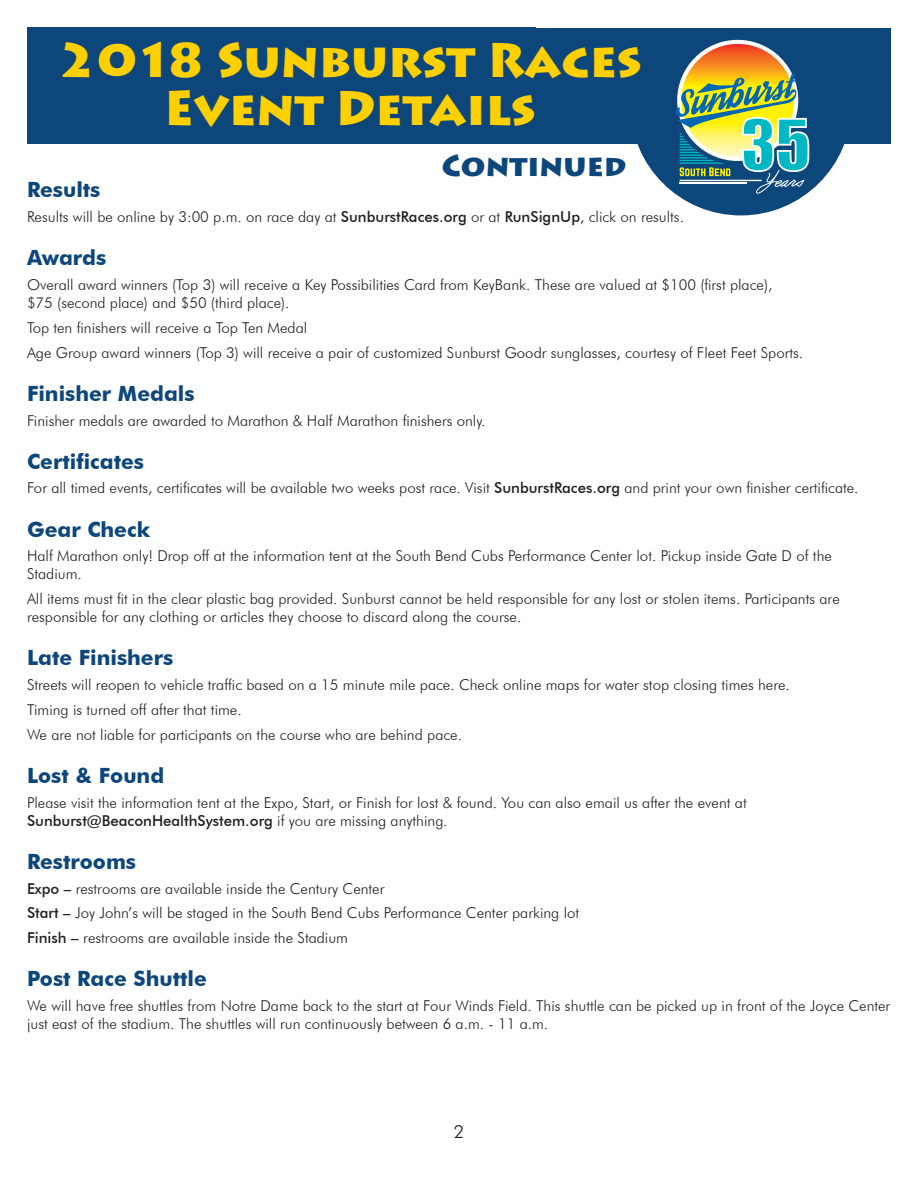
<style>
.page{position:relative;width:918px;height:1188px;background:#fff}
.page>*{position:absolute;margin:0;border:0;box-sizing:border-box;transform-origin:0 0}
.t1{font:900 48px/48px "Lithos Pro";color:#ffd000;text-align:center}
.t2{font:900 30px "Lithos Pro";color:#0d467b}
.t3{font:700 21px "Futura BT";color:#0d467b}
.t4{font:300 18px "Futura BT";color:#231f20}
.t5{font:300 15px/18px "Futura BT";color:#231f20}
.t6{font:500 15px "Futura BT";color:#231f20}
.s1{font-weight:500}
.s2{font-weight:300}
</style>
<div class="page">
<div style="left:27px;top:28px;width:864px;height:116px;background:#0d467b"></div>
<svg style="left:637px;top:39px;width:208px;height:176px;fill:#0d467b"></svg>
<svg style="left:674px;top:40px;width:135px;height:154px"></svg>
<p class="t1" style="left:58px;top:38px;width:585px">2018 Sunburst Races<br>Event Details</p>
<p class="t2" style="left:442px;top:147px;width:186px">Continued</p>
<p class="t3" style="left:27px;top:177px;width:75px">Results</p>
<p class="t5" style="left:27px;top:208px;width:659px">Results will be online by 3:00 p.m. on race day at <span class="s1">SunburstRaces.org</span> or at <span class="s1">RunSignUp</span>, click on results.</p>
<p class="t3" style="left:27px;top:245px;width:81px">Awards</p>
<p class="t5" style="left:27px;top:276px;width:747px">Overall award winners (Top 3) will receive a Key Possibilities Card from KeyBank. These are valued at $100 (first place),</p>
<p class="t5" style="left:27px;top:294px;width:264px">$75 (second place) and $50 (third place).</p>
<p class="t5" style="left:27px;top:318px;width:282px">Top ten finishers will receive a Top Ten Medal</p>
<p class="t5" style="left:27px;top:343px;width:778px">Age Group award winners (Top 3) will receive a pair of customized Sunburst Goodr sunglasses, courtesy of Fleet Feet Sports.</p>
<p class="t3" style="left:27px;top:381px;width:169px">Finisher Medals</p>
<p class="t5" style="left:27px;top:411px;width:460px">Finisher medals are awarded to Marathon &amp; Half Marathon finishers only.</p>
<p class="t3" style="left:27px;top:449px;width:119px">Certificates</p>
<p class="t5" style="left:27px;top:479px;width:833px">For all timed events, certificates will be available two weeks post race. Visit <span class="s1">SunburstRaces.org</span> and print your own finisher certificate.</p>
<p class="t3" style="left:27px;top:516px;width:125px">Gear Check</p>
<p class="t5" style="left:27px;top:547px;width:806px">Half Marathon only! Drop off at the information tent at the South Bend Cubs Performance Center lot. Pickup inside Gate D of the<br>Stadium.</p>
<p class="t5" style="left:27px;top:590px;width:814px">All items must fit in the clear plastic bag provided. Sunburst cannot be held responsible for any lost or stolen items. Participants are responsible for any clothing or articles they choose to discard along the course.</p>
<p class="t3" style="left:27px;top:645px;width:148px">Late Finishers</p>
<p class="t5" style="left:27px;top:676px;width:764px">Streets will reopen to vehicle traffic based on a 15 minute mile pace. Check online maps for water stop closing times here.</p>
<p class="t5" style="left:27px;top:700px;width:216px">Timing is turned off after that time.</p>
<p class="t5" style="left:27px;top:725px;width:437px">We are not liable for participants on the course who are behind pace.</p>
<p class="t3" style="left:27px;top:763px;width:139px">Lost &amp; Found</p>
<p class="t5" style="left:27px;top:793px;width:721px">Please visit the information tent at the Expo, Start, or Finish for lost &amp; found. You can also email us after the event at</p>
<p class="t6" style="left:27px;top:811px;width:422px">Sunburst@BeaconHealthSystem.org <span class="s2">if you are missing anything.</span></p>
<p class="t3" style="left:27px;top:849px;width:111px">Restrooms</p>
<p class="t5" style="left:27px;top:879px;width:359px"><span class="s1">Expo –</span> restrooms are available inside the Century Center</p>
<p class="t5" style="left:27px;top:904px;width:554px"><span class="s1">Start –</span> Joy John’s will be staged in the South Bend Cubs Performance Center parking lot</p>
<p class="t5" style="left:27px;top:929px;width:323px"><span class="s1">Finish –</span> restrooms are available inside the Stadium</p>
<p class="t3" style="left:27px;top:966px;width:181px">Post Race Shuttle</p>
<p class="t5" style="left:27px;top:997px;width:865px">We will have free shuttles from Notre Dame back to the start at Four Winds Field. This shuttle can be picked up in front of the Joyce Center just east of the stadium. The shuttles will run continuously between 6 a.m. - 11 a.m.</p>
<p class="t4" style="left:454px;top:1121px;width:12px">2</p>
</div>
